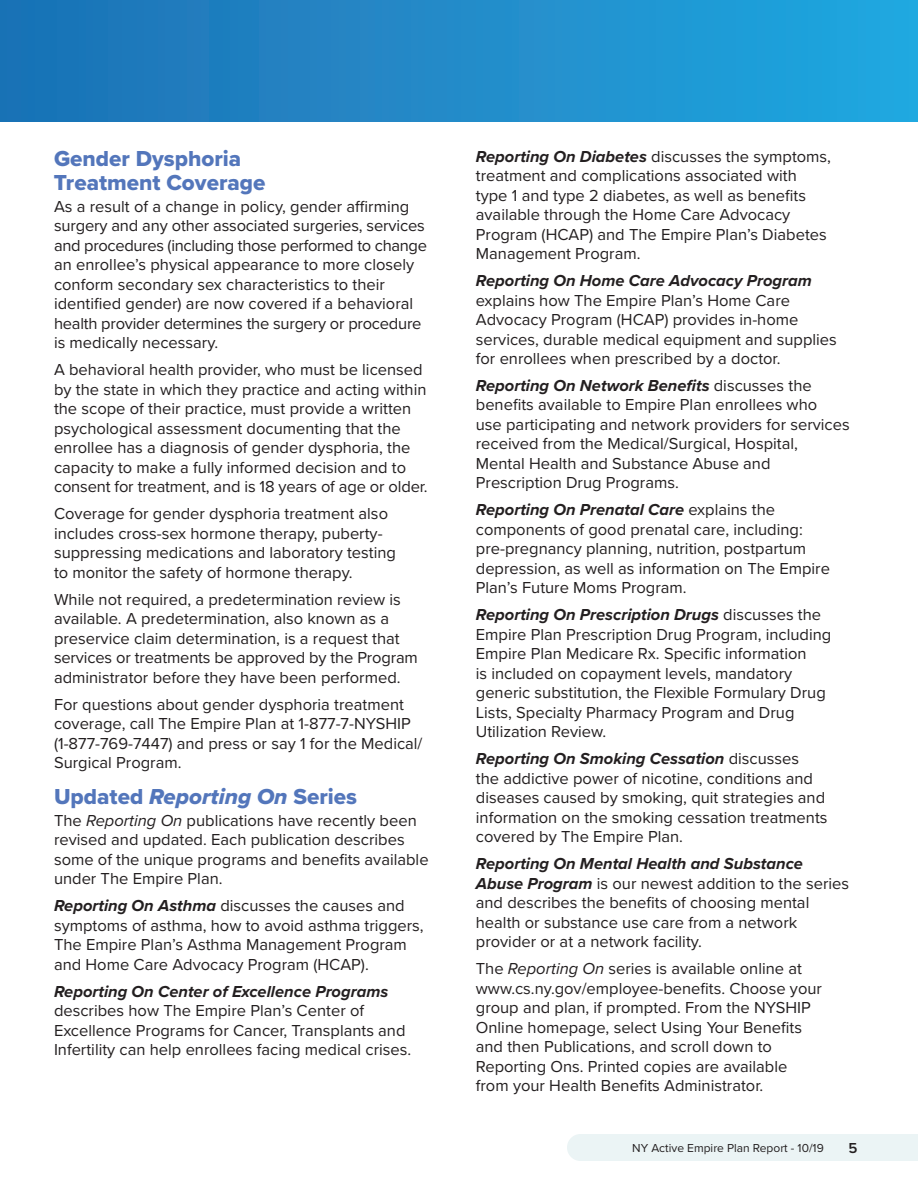
<style>
.page{position:relative;width:918px;height:1188px;background:#fff}
.page>*{position:absolute;margin:0;border:0;box-sizing:border-box;transform-origin:0 0}
._2019_EPR_Primary_He{font:22.5px/24px "Proxima Nova Extrabld";color:#5376bb}
._2019_EPR_Body_11_13{font:16.5px/19.5px "Proxima Nova";color:#231f20}
.t1{font:600 15px "Proxima Nova";color:#231f20}
.t2{font:12px "Proxima Nova";color:#231f20}
.s1{font-family:"Proxima Nova Extrabld It"}
.s2{font-style:italic}
.s3{font-weight:700;font-style:italic}
</style>
<div class="page">
<div style="left:567px;top:1134px;width:27px;height:27px;background:#ebf4f5;border-radius:50%"></div>
<div style="left:580px;top:1134px;width:338px;height:27px;background:#ebf4f5"></div>
<div style="left:0;top:0;width:918px;height:122px;background:linear-gradient(to right,#1e70b4,#21a8e0)"></div>
<p class="_2019_EPR_Primary_He" style="left:54px;top:146px;width:213px">Gender Dysphoria<br>Treatment Coverage</p>
<p class="_2019_EPR_Body_11_13" style="left:54px;top:196px;width:375px">As a result of a change in policy, gender affirming surgery and any other associated surgeries, services and procedures (including those performed to change an enrollee’s physical appearance to more closely conform secondary sex characteristics to their identified gender) are now covered if a behavioral health provider determines the surgery or procedure is medically necessary.</p>
<p class="_2019_EPR_Body_11_13" style="left:54px;top:359px;width:375px">A behavioral health provider, who must be licensed by the state in which they practice and acting within the scope of their practice, must provide a written psychological assessment documenting that the enrollee has a diagnosis of gender dysphoria, the capacity to make a fully informed decision and to consent for treatment, and is 18 years of age or older.</p>
<p class="_2019_EPR_Body_11_13" style="left:54px;top:503px;width:344px">Coverage for gender dysphoria treatment also includes cross-sex hormone therapy, puberty&shy;suppressing medications and laboratory testing to monitor the safety of hormone therapy.</p>
<p class="_2019_EPR_Body_11_13" style="left:54px;top:589px;width:365px">While not required, a predetermination review is available. A predetermination, also known as a preservice claim determination, is a request that services or treatments be approved by the Program administrator before they have been performed.</p>
<p class="_2019_EPR_Body_11_13" style="left:54px;top:694px;width:370px">For questions about gender dysphoria treatment coverage, call The Empire Plan at 1-877-7-NYSHIP (1-877-769-7447) and press or say 1 for the Medical/ Surgical Program.</p>
<p class="_2019_EPR_Primary_He" style="left:54px;top:784px;width:305px">Updated <span class="s1">Reporting On</span> Series</p>
<p class="_2019_EPR_Body_11_13" style="left:54px;top:810px;width:376px">The <span class="s2">Reporting On</span> publications have recently been revised and updated. Each publication describes some of the unique programs and benefits available under The Empire Plan.</p>
<p class="_2019_EPR_Body_11_13" style="left:54px;top:895px;width:371px"><span class="s3">Reporting On Asthma</span> discusses the causes and symptoms of asthma, how to avoid asthma triggers, The Empire Plan’s Asthma Management Program and Home Care Advocacy Program (HCAP).</p>
<p class="_2019_EPR_Body_11_13" style="left:54px;top:981px;width:359px"><span class="s3">Reporting On Center of Excellence Programs </span>describes how The Empire Plan’s Center of Excellence Programs for Cancer, Transplants and Infertility can help enrollees facing medical crises.</p>
<p class="_2019_EPR_Body_11_13" style="left:476px;top:146px;width:357px"><span class="s3">Reporting On Diabetes</span> discusses the symptoms, treatment and complications associated with type 1 and type 2 diabetes, as well as benefits available through the Home Care Advocacy Program (HCAP) and The Empire Plan’s Diabetes Management Program.</p>
<p class="_2019_EPR_Body_11_13" style="left:476px;top:270px;width:362px"><span class="s3">Reporting On Home Care Advocacy Program </span>explains how The Empire Plan’s Home Care Advocacy Program (HCAP) provides in-home services, durable medical equipment and supplies for enrollees when prescribed by a doctor.</p>
<p class="_2019_EPR_Body_11_13" style="left:476px;top:375px;width:375px"><span class="s3">Reporting On Network Benefits</span> discusses the benefits available to Empire Plan enrollees who<br>use participating and network providers for services received from the Medical/Surgical, Hospital, Mental Health and Substance Abuse and Prescription Drug Programs.</p>
<p class="_2019_EPR_Body_11_13" style="left:476px;top:499px;width:356px"><span class="s3">Reporting On Prenatal Care</span> explains the components of good prenatal care, including: pre-pregnancy planning, nutrition, postpartum depression, as well as information on The Empire Plan’s Future Moms Program.</p>
<p class="_2019_EPR_Body_11_13" style="left:476px;top:604px;width:357px"><span class="s3">Reporting On Prescription Drugs</span> discusses the Empire Plan Prescription Drug Program, including Empire Plan Medicare Rx. Specific information<br>is included on copayment levels, mandatory generic substitution, the Flexible Formulary Drug Lists, Specialty Pharmacy Program and Drug Utilization Review.</p>
<p class="_2019_EPR_Body_11_13" style="left:476px;top:748px;width:353px"><span class="s3">Reporting On Smoking Cessation</span> discusses<br>the addictive power of nicotine, conditions and diseases caused by smoking, quit strategies and information on the smoking cessation treatments covered by The Empire Plan.</p>
<p class="_2019_EPR_Body_11_13" style="left:476px;top:853px;width:375px"><span class="s3">Reporting On Mental Health and Substance Abuse Program</span> is our newest addition to the series and describes the benefits of choosing mental health or substance use care from a network provider or at a network facility.</p>
<p class="_2019_EPR_Body_11_13" style="left:476px;top:958px;width:348px">The <span class="s2">Reporting On</span> series is available online at www.cs.ny.gov/employee-benefits. Choose your group and plan, if prompted. From the NYSHIP Online homepage, select Using Your Benefits and then Publications, and scroll down to Reporting Ons. Printed copies are available from your Health Benefits Administrator.</p>
<p class="t2" style="left:632px;top:1139px;width:193px">NY Active Empire Plan Report - 10/19</p>
<p class="t1" style="left:849px;top:1137px;width:10px">5</p>
</div>
